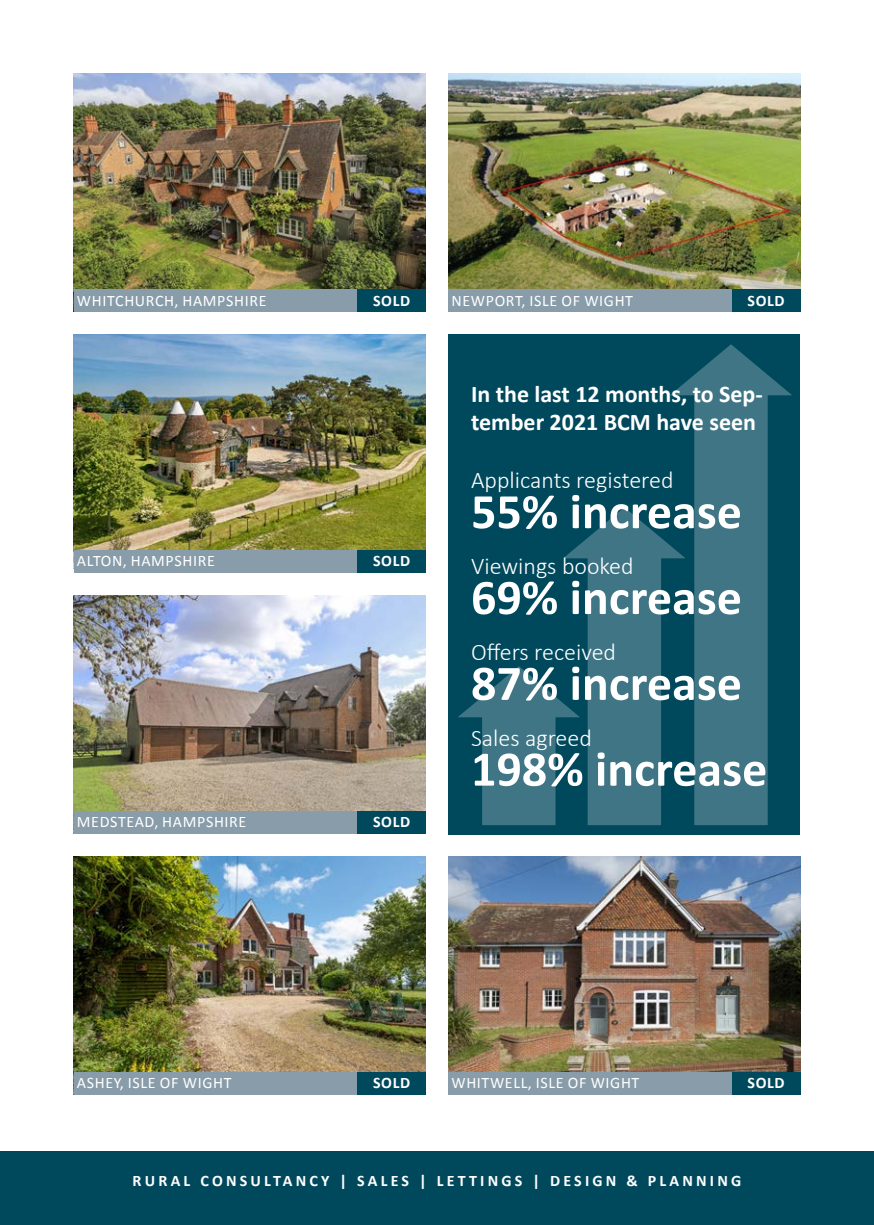
<style>
.page{position:relative;width:874px;height:1225px;background:#fff}
.page>*{position:absolute;margin:0;border:0;box-sizing:border-box;transform-origin:0 0}
.t1{font:700 50px "Calibri";color:#fff}
.t2{font:300 24px "Calibri";color:#fff}
.t3{font:700 24px/28.8px "Calibri";color:#fff}
.t4{font:16px "Calibri";letter-spacing:.04em;color:#fff}
.t5{font:700 16px "Calibri";letter-spacing:.2em;color:#fff}
</style>
<div class="page">
<div style="left:448px;top:334px;width:351px;height:500px;background:#00495d"></div>
<div style="left:0;top:1151px;width:873px;height:74px;background:#00495d"></div>
<img style="left:448px;top:856px;width:351px;height:215px">
<div style="left:448px;top:1071px;width:351px;height:23px;background:#889ca9"></div>
<div style="left:731px;top:1071px;width:68px;height:23px;background:#00495d"></div>
<img style="left:74px;top:74px;width:351px;height:215px">
<div style="left:74px;top:289px;width:351px;height:23px;background:#889ca9"></div>
<div style="left:357px;top:289px;width:68px;height:23px;background:#00495d"></div>
<img style="left:74px;top:595px;width:351px;height:216px">
<div style="left:74px;top:811px;width:351px;height:22px;background:#889ca9"></div>
<div style="left:357px;top:811px;width:68px;height:22px;background:#00495d"></div>
<img style="left:74px;top:856px;width:351px;height:215px">
<div style="left:74px;top:1071px;width:351px;height:23px;background:#889ca9"></div>
<div style="left:357px;top:1071px;width:68px;height:23px;background:#00495d"></div>
<img style="left:74px;top:334px;width:351px;height:216px">
<div style="left:74px;top:550px;width:351px;height:23px;background:#889ca9"></div>
<div style="left:357px;top:550px;width:68px;height:23px;background:#00495d"></div>
<img style="left:448px;top:74px;width:351px;height:215px">
<div style="left:448px;top:289px;width:351px;height:23px;background:#889ca9"></div>
<div style="left:731px;top:289px;width:68px;height:23px;background:#00495d"></div>
<svg style="left:458px;top:507px;width:211px;height:318px"></svg>
<svg style="left:669px;top:344px;width:122px;height:481px;fill:#3f7585"></svg>
<p class="t4" style="left:77px;top:289px;width:191px">WHITCHURCH, HAMPSHIRE</p>
<p class="t5" style="left:373px;top:289px;width:39px">SOLD</p>
<p class="t4" style="left:77px;top:550px;width:139px">ALTON, HAMPSHIRE</p>
<p class="t5" style="left:373px;top:550px;width:39px">SOLD</p>
<p class="t4" style="left:77px;top:811px;width:171px">MEDSTEAD, HAMPSHIRE</p>
<p class="t5" style="left:373px;top:810px;width:39px">SOLD</p>
<p class="t4" style="left:451px;top:289px;width:183px">NEWPORT, ISLE OF WIGHT</p>
<p class="t5" style="left:747px;top:289px;width:39px">SOLD</p>
<h2 class="t3" style="left:471px;top:378px;width:293px">In the last 12 months, to Sep&shy;tember 2021 BCM have seen</h2>
<h2 class="t2" style="left:471px;top:465px;width:204px">Applicants registered</h2>
<h1 class="t1" style="left:471px;top:476px;width:272px">55% increase</h1>
<h2 class="t2" style="left:471px;top:551px;width:164px">Viewings booked</h2>
<h1 class="t1" style="left:471px;top:562px;width:272px">69% increase</h1>
<h2 class="t2" style="left:471px;top:637px;width:146px">Offers received</h2>
<h1 class="t1" style="left:471px;top:648px;width:272px">87% increase</h1>
<h2 class="t2" style="left:471px;top:722px;width:122px">Sales agreed</h2>
<h1 class="t1" style="left:471px;top:733px;width:297px">198% increase</h1>
<p class="t4" style="left:77px;top:1071px;width:156px">ASHEY, ISLE OF WIGHT</p>
<p class="t5" style="left:373px;top:1071px;width:39px">SOLD</p>
<p class="t4" style="left:451px;top:1071px;width:189px">WHITWELL, ISLE OF WIGHT</p>
<p class="t5" style="left:747px;top:1071px;width:39px">SOLD</p>
<p class="t5" style="left:132px;top:1169px;width:610px">RURAL CONSULTANCY | SALES | LETTINGS | DESIGN &amp; PLANNING</p>
</div>
